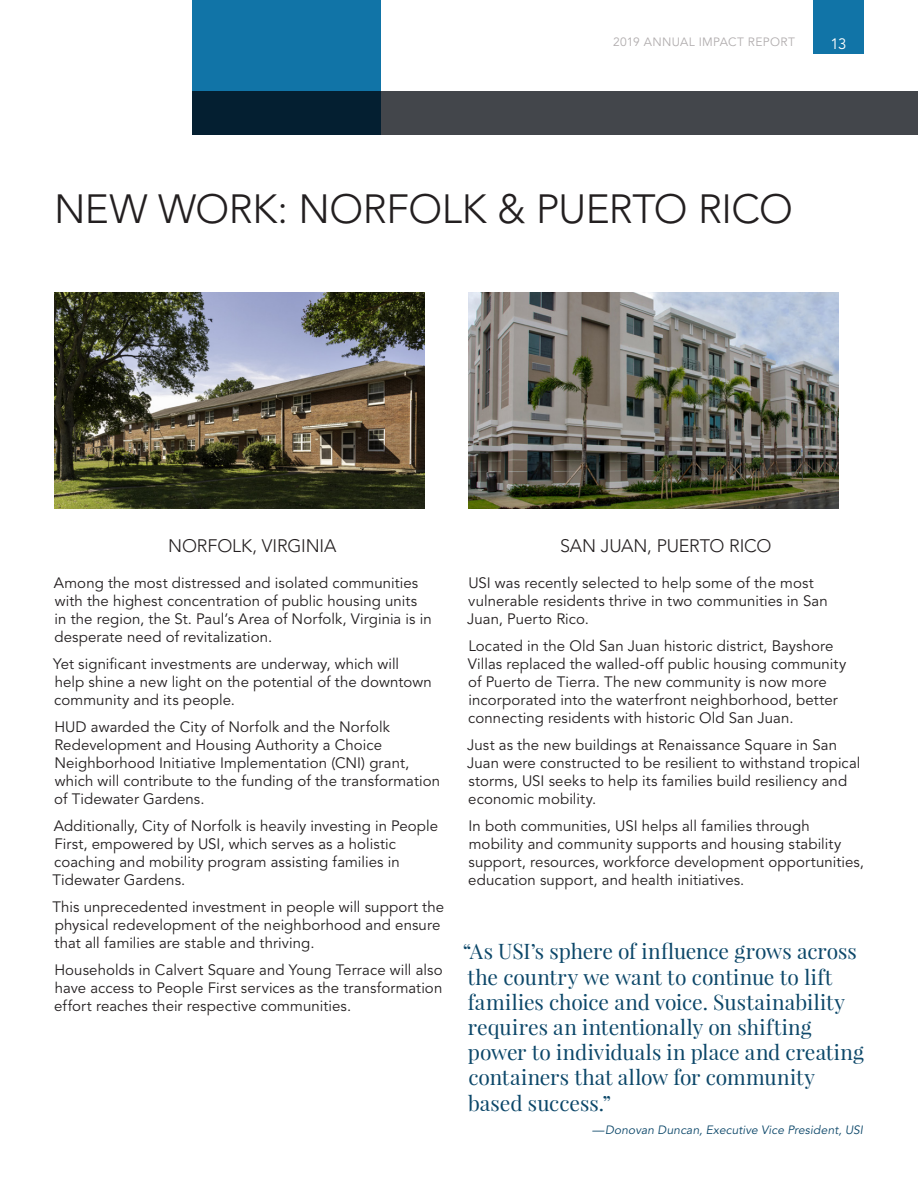
<style>
.page{position:relative;width:918px;height:1188px;background:#fff}
.page>*{position:absolute;margin:0;border:0;box-sizing:border-box;transform-origin:0 0}
.t1{font:300 40.5px "Avenir LT Std";letter-spacing:-.015em;color:#231f20}
.t2{font:21px/25.2px "Playfair Display";color:#0c4769}
.H2-14pt_ALL_CAPS{font:300 18px "Avenir LT Std";letter-spacing:-.005em;color:#231f20}
.Body_Copy{font:15px/18px "Avenir LT Std";letter-spacing:.005em;color:#231f20}
.t3{font:15px "Avenir LT Std";color:#fff}
.Text{font:italic 12px "Avenir LT Std";letter-spacing:.01em;color:#0c4769}
.t4{font:12px "Avenir LT Std";letter-spacing:.03em;color:#b1adae}
</style>
<div class="page">
<div style="left:813px;top:0;width:51px;height:54px;background:#1174a7"></div>
<img style="left:54px;top:292px;width:370px;height:216px">
<img style="left:468px;top:292px;width:370px;height:216px">
<div style="left:192px;top:92px;width:726px;height:43px;background:#43464b"></div>
<svg style="left:192px;top:0;width:189px;height:135px;background:#0c5880"></svg>
<p class="t4" style="left:613px;top:35px;width:183px">2019 ANNUAL IMPACT REPORT</p>
<p class="t3" style="left:831px;top:35px;width:17px">13</p>
<h3 class="t1" style="left:54px;top:185px;width:740px">NEW WORK: NORFOLK &amp; PUERTO RICO</h3>
<p class="H2-14pt_ALL_CAPS" style="left:168px;top:535px;width:170px">NORFOLK, VIRGINIA</p>
<p class="Body_Copy" style="left:54px;top:574px;width:379px">Among the most distressed and isolated communities with the highest concentration of public housing units in the region, the St. Paul’s Area of Norfolk, Virginia is in desperate need of revitalization.</p>
<p class="Body_Copy" style="left:53px;top:655px;width:380px">Yet significant investments are underway, which will help shine a new light on the potential of the downtown community and its people.</p>
<p class="Body_Copy" style="left:54px;top:718px;width:387px">HUD awarded the City of Norfolk and the Norfolk Redevelopment and Housing Authority a Choice Neighborhood Initiative Implementation (CNI) grant, which will contribute to the funding of the transformation of Tidewater Gardens.</p>
<p class="Body_Copy" style="left:52px;top:817px;width:387px">Additionally, City of Norfolk is heavily investing in People First, empowered by USI, which serves as a holistic coaching and mobility program assisting families in Tidewater Gardens.</p>
<p class="Body_Copy" style="left:52px;top:898px;width:393px">This unprecedented investment in people will support the physical redevelopment of the neighborhood and ensure that all families are stable and thriving.</p>
<p class="Body_Copy" style="left:54px;top:961px;width:390px;text-align:justify">Households in Calvert Square and Young Terrace will also have access to People First services as the transformation effort reaches their respective communities.</p>
<p class="H2-14pt_ALL_CAPS" style="left:560px;top:535px;width:213px">SAN JUAN, PUERTO RICO</p>
<p class="Body_Copy" style="left:467px;top:574px;width:362px">USI was recently selected to help some of the most vulnerable residents thrive in two communities in San<br>Juan, Puerto Rico.</p>
<p class="Body_Copy" style="left:468px;top:637px;width:380px">Located in the Old San Juan historic district, Bayshore Villas replaced the walled-off public housing community of Puerto de Tierra. The new community is now more incorporated into the waterfront neighborhood, better connecting residents with historic Old San Juan.</p>
<p class="Body_Copy" style="left:467px;top:736px;width:395px">Just as the new buildings at Renaissance Square in San Juan were constructed to be resilient to withstand tropical storms, USI seeks to help its families build resiliency and economic mobility.</p>
<p class="Body_Copy" style="left:468px;top:817px;width:397px">In both communities, USI helps all families through mobility and community supports and housing stability support, resources, workforce development opportunities, education support, and health initiatives.</p>
<h3 class="t2" style="left:463px;top:939px;width:402px">“As USI’s sphere of influence grows across the country we want to continue to lift families choice and voice. Sustainability requires an intentionally on shifting power to individuals in place and creating containers that allow for community based success.”</h3>
<p class="Text" style="left:592px;top:1123px;width:272px">—Donovan Duncan, Executive Vice President, USI</p>
</div>
